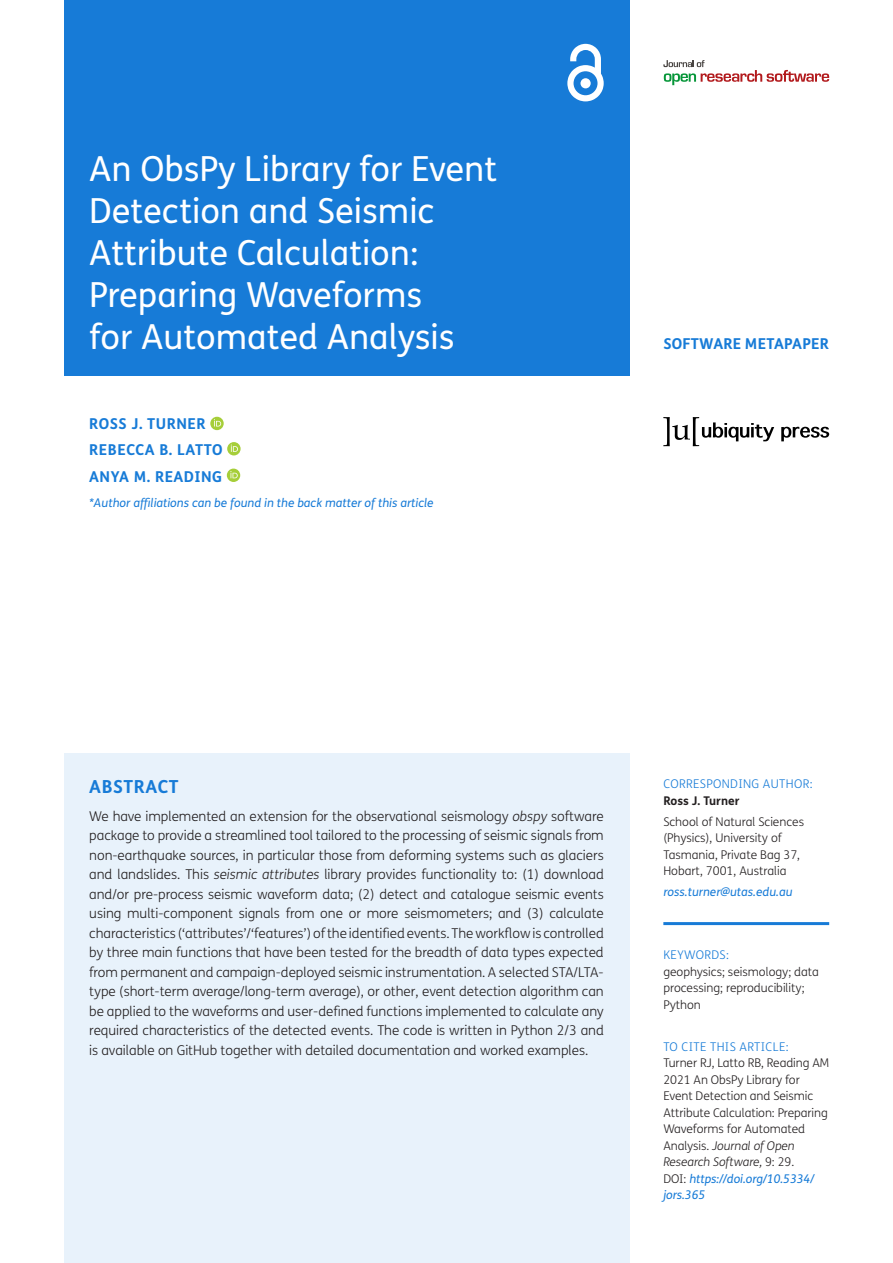
<style>
.page{position:relative;width:893px;height:1263px;background:#fff}
.page>*{position:absolute;margin:0;border:0;box-sizing:border-box;transform-origin:0 0}
.Article_Title{font:34.5px/42px "FS Me";color:#fff}
.Abstract_Heading{font:700 18px "FS Me";letter-spacing:.03em;color:#177bd7}
.Cover_Authors{font:700 15px "FS Me";letter-spacing:.03em;color:#177bd7}
.Article_Type{font:700 15px "FS Me";letter-spacing:.015em;color:#177bd7}
.Abstract_Copy{font:300 13.5px/19.5px "FS Me";letter-spacing:-.005em;color:#231f20;text-align:justify}
.Meta{font:300 12px/16.5px "FS Me";letter-spacing:-.005em;color:#231f20}
.Meta-2{font:italic 12px "FS Me";color:#177bd7}
.Meta_Titles{font:300 12px "FS Me";letter-spacing:.03em;color:#177bd7}
.Meta-3{font:700 12px "FS Me";color:#231f20}
.Meta_Titles_-_Rule_A{font:300 12px "FS Me";letter-spacing:.03em;color:#177bd7}
.s1{font-style:italic}
.s2{font-weight:400;font-style:italic;color:#177bd7}
</style>
<div class="page">
<div style="left:64px;top:0;width:565px;height:376px;background:#177bd7"></div>
<svg style="left:567px;top:44px;width:37px;height:57px"></svg>
<svg style="left:781px;top:427px;width:48px;height:14px"></svg>
<svg style="left:663px;top:417px;width:111px;height:29px"></svg>
<svg style="left:663px;top:60px;width:166px;height:25px"></svg>
<div style="left:64px;top:754px;width:565px;height:509px;background:#e8f2fb"></div>
<hr style="left:663px;top:922px;width:166px;height:3px;background:#177bd7">
<svg style="left:210px;top:417px;width:14px;height:13px"></svg>
<svg style="left:214px;top:419px;width:7px;height:7px"></svg>
<svg style="left:227px;top:442px;width:14px;height:13px"></svg>
<svg style="left:231px;top:444px;width:7px;height:8px"></svg>
<svg style="left:227px;top:469px;width:13px;height:13px"></svg>
<svg style="left:230px;top:471px;width:8px;height:7px"></svg>
<p class="Article_Title" style="left:89px;top:148px;width:409px">An ObsPy Library for Event<br>Detection and Seismic<br>Attribute Calculation:<br>Preparing Waveforms<br>for Automated Analysis</p>
<p class="Cover_Authors" style="left:89px;top:414px;width:118px">ROSS J. TURNER</p>
<p class="Cover_Authors" style="left:89px;top:441px;width:135px">REBECCA B. LATTO</p>
<p class="Cover_Authors" style="left:89px;top:467px;width:134px">ANYA M. READING</p>
<p class="Meta-2" style="left:89px;top:496px;width:346px">*Author affiliations can be found in the back matter of this article</p>
<p class="Article_Type" style="left:663px;top:334px;width:167px">SOFTWARE METAPAPER</p>
<p class="Abstract_Heading" style="left:89px;top:775px;width:91px">ABSTRACT</p>
<p class="Abstract_Copy" style="left:89px;top:807px;width:516px">We have implemented an extension for the observational seismology <span class="s1">obspy</span> software package to provide a streamlined tool tailored to the processing of seismic signals from non-earthquake sources, in particular those from deforming systems such as glaciers and landslides. This <span class="s1">seismic attributes</span> library provides functionality to: (1) download and/or pre-process seismic waveform data; (2) detect and catalogue seismic events using multi-component signals from one or more seismometers; and (3) calculate characteristics (‘attributes’/‘features’) of the identified events. The workflow is controlled by three main functions that have been tested for the breadth of data types expected from permanent and campaign-deployed seismic instrumentation. A selected STA/LTA&shy;type (short-term average/long-term average), or other, event detection algorithm can be applied to the waveforms and user-defined functions implemented to calculate any required characteristics of the detected events. The code is written in Python 2/3 and is available on GitHub together with detailed documentation and worked examples.</p>
<p class="Meta_Titles" style="left:663px;top:777px;width:151px">CORRESPONDING AUTHOR:</p>
<p class="Meta-3" style="left:663px;top:793px;width:78px">Ross J. Turner</p>
<p class="Meta" style="left:663px;top:813px;width:142px">School of Natural Sciences (Physics), University of<br>Tasmania, Private Bag 37,<br>Hobart, 7001, Australia</p>
<p class="Meta-2" style="left:663px;top:885px;width:131px">ross.turner@utas.edu.au</p>
<p class="Meta_Titles_-_Rule_A" style="left:663px;top:948px;width:67px">KEYWORDS:</p>
<p class="Meta" style="left:663px;top:963px;width:157px">geophysics; seismology; data processing; reproducibility;<br>Python</p>
<p class="Meta_Titles" style="left:663px;top:1039px;width:127px">TO CITE THIS ARTICLE:</p>
<p class="Meta" style="left:663px;top:1055px;width:167px">Turner RJ, Latto RB, Reading AM<br>2021 An ObsPy Library for<br>Event Detection and Seismic<br>Attribute Calculation: Preparing<br>Waveforms for Automated<br>Analysis. <span class="s1">Journal of Open<br>Research Software,</span> 9: 29.<br>DOI: <span class="s2">https://doi.org/10.5334/ jors.365</span></p>
</div>
